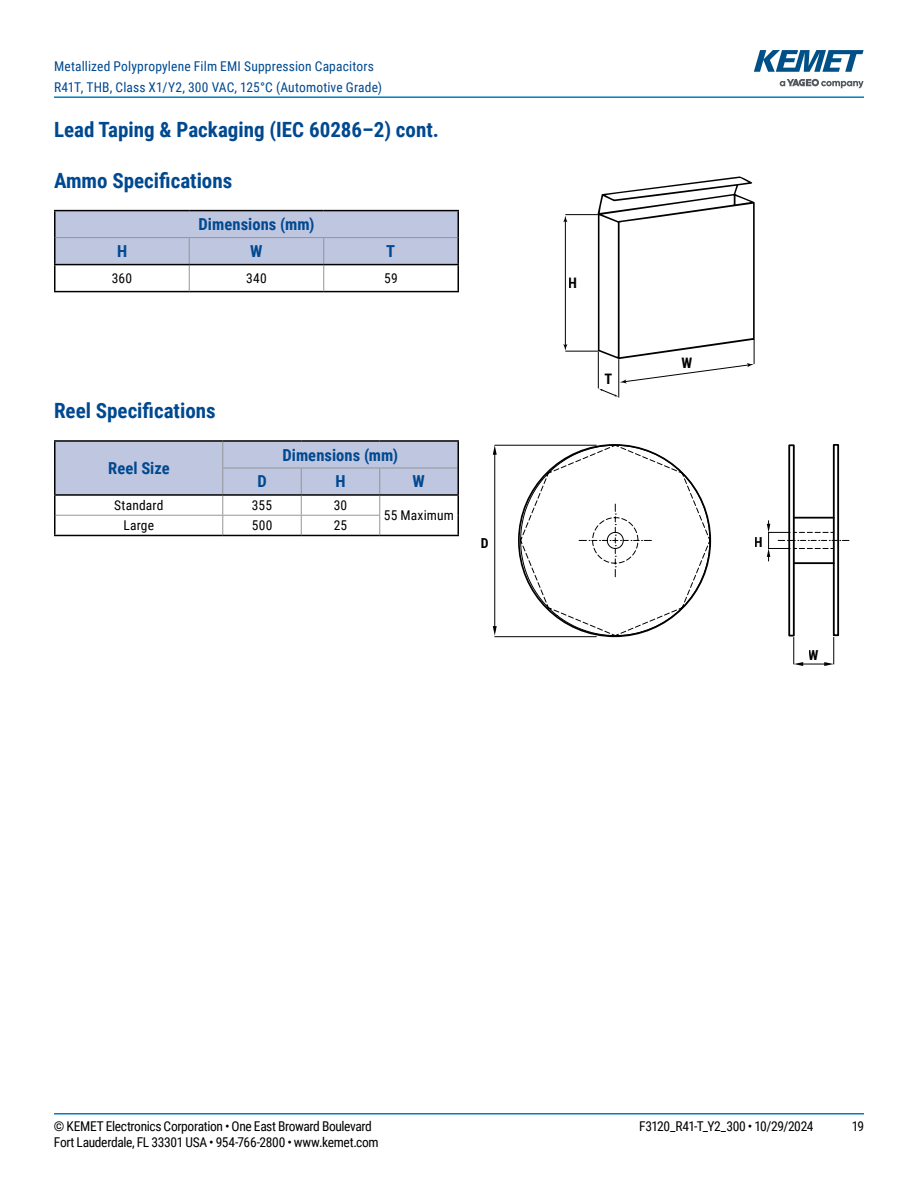
<style>
.page{position:relative;width:918px;height:1188px;background:#fff}
.page>*{position:absolute;margin:0;border:0;box-sizing:border-box;transform-origin:0 0}
.t1{font:700 21px "Roboto Condensed";color:#004990}
.t2{font:700 16.5px "Roboto Condensed";letter-spacing:.005em;color:#004990}
.t3{font:700 14.4px "Roboto Condensed";color:#000}
.t4{font:700 13.8px "Roboto Condensed";color:#000}
.t5{font:13.5px "Roboto Condensed";letter-spacing:-.025em;color:#000}
.t6{font:13.5px/21px "Roboto Condensed";letter-spacing:.01em;color:#004990}
.t7{font:13.5px "Roboto Condensed";letter-spacing:.01em;color:#000}
</style>
<div class="page">
<hr style="left:54px;top:1113px;width:810px;height:2px;background:#007dc3">
<hr style="left:54px;top:96px;width:810px;height:2px;background:#007dc3">
<svg style="left:780px;top:79px;width:84px;height:9px"></svg>
<svg style="left:754px;top:50px;width:110px;height:22px"></svg>
<hr style="left:54px;top:210px;width:135px;height:1px;background:#000">
<hr style="left:54px;top:211px;width:2px;height:27px;background:#000">
<hr style="left:189px;top:210px;width:135px;height:1px;background:#000">
<hr style="left:324px;top:210px;width:135px;height:1px;background:#000">
<hr style="left:54px;top:238px;width:2px;height:26px;background:#000">
<hr style="left:54px;top:265px;width:2px;height:26px;background:#000">
<hr style="left:54px;top:291px;width:135px;height:1px;background:#000">
<hr style="left:189px;top:291px;width:135px;height:1px;background:#000">
<hr style="left:324px;top:291px;width:135px;height:1px;background:#000">
<svg style="left:55px;top:211px;width:404px;height:80px"></svg>
<hr style="left:54px;top:264px;width:135px;height:1px;background:#000">
<hr style="left:189px;top:264px;width:135px;height:1px;background:#000">
<hr style="left:324px;top:264px;width:135px;height:1px;background:#000">
<hr style="left:54px;top:440px;width:169px;height:2px;background:#000">
<hr style="left:223px;top:440px;width:78px;height:2px;background:#000">
<hr style="left:301px;top:440px;width:79px;height:2px;background:#000">
<hr style="left:380px;top:440px;width:79px;height:2px;background:#000">
<svg style="left:54px;top:441px;width:405px;height:94px"></svg>
<hr style="left:380px;top:535px;width:79px;height:1px;background:#000">
<hr style="left:54px;top:515px;width:2px;height:20px;background:#000">
<hr style="left:54px;top:535px;width:169px;height:1px;background:#000">
<hr style="left:223px;top:535px;width:78px;height:1px;background:#000">
<hr style="left:301px;top:535px;width:79px;height:1px;background:#000">
<svg style="left:494px;top:445px;width:356px;height:220px"></svg>
<svg style="left:493px;top:445px;width:4px;height:10px"></svg>
<div style="left:788px;top:444px;width:7px;height:192px;border:2px solid #000"></div>
<svg style="left:493px;top:626px;width:4px;height:10px"></svg>
<svg style="left:767px;top:524px;width:3px;height:8px"></svg>
<svg style="left:767px;top:548px;width:3px;height:9px"></svg>
<svg style="left:824px;top:662px;width:10px;height:4px"></svg>
<svg style="left:794px;top:662px;width:9px;height:4px"></svg>
<div style="left:833px;top:444px;width:6px;height:192px;border:2px solid #000"></div>
<hr style="left:794px;top:517px;width:40px;height:2px;background:#000">
<hr style="left:794px;top:562px;width:40px;height:2px;background:#000">
<hr style="left:598px;top:351px;width:1px;height:37px;background:#000">
<hr style="left:619px;top:359px;width:1px;height:38px;background:#000">
<hr style="left:565px;top:214px;width:33px;height:1px;background:#000">
<hr style="left:565px;top:351px;width:33px;height:1px;background:#000">
<hr style="left:565px;top:221px;width:1px;height:125px;background:#000">
<svg style="left:563px;top:344px;width:4px;height:7px"></svg>
<svg style="left:563px;top:216px;width:4px;height:6px"></svg>
<svg style="left:598px;top:176px;width:157px;height:207px"></svg>
<svg style="left:599px;top:389px;width:19px;height:8px"></svg>
<p class="t6" style="left:54px;top:55px;width:330px">Metallized Polypropylene Film EMI Suppression Capacitors<br>R41T, THB, Class X1/Y2, 300 VAC, 125°C (Automotive Grade)</p>
<h1 class="t1" style="left:54px;top:115px;width:386px">Lead Taping &amp; Packaging (IEC 60286–2) cont.</h1>
<h1 class="t1" style="left:54px;top:165px;width:180px">Ammo Specifications</h1>
<p class="t2" style="left:199px;top:213px;width:117px">Dimensions (mm)</p>
<p class="t2" style="left:117px;top:240px;width:12px">H</p>
<p class="t2" style="left:250px;top:240px;width:14px">W</p>
<p class="t2" style="left:386px;top:240px;width:10px">T</p>
<p class="t5" style="left:112px;top:269px;width:22px">360</p>
<p class="t5" style="left:246px;top:269px;width:22px">340</p>
<p class="t5" style="left:384px;top:269px;width:15px">59</p>
<h1 class="t1" style="left:54px;top:396px;width:163px">Reel Specifications</h1>
<p class="t2" style="left:108px;top:457px;width:63px">Reel Size</p>
<p class="t2" style="left:282px;top:443px;width:117px">Dimensions (mm)</p>
<p class="t2" style="left:257px;top:470px;width:11px">D</p>
<p class="t2" style="left:335px;top:470px;width:12px">H</p>
<p class="t2" style="left:413px;top:470px;width:14px">W</p>
<p class="t7" style="left:114px;top:496px;width:51px">Standard</p>
<p class="t5" style="left:252px;top:496px;width:22px">355</p>
<p class="t5" style="left:334px;top:496px;width:15px">30</p>
<p class="t5" style="left:123px;top:516px;width:32px">Large</p>
<p class="t5" style="left:252px;top:516px;width:22px">500</p>
<p class="t5" style="left:334px;top:516px;width:15px">25</p>
<p class="t7" style="left:384px;top:506px;width:72px">55 Maximum</p>
<p class="t4" style="left:480px;top:534px;width:9px">D</p>
<p class="t3" style="left:569px;top:273px;width:10px">H</p>
<p class="t3" style="left:605px;top:368px;width:9px">T</p>
<p class="t3" style="left:681px;top:353px;width:12px">W</p>
<p class="t4" style="left:755px;top:532px;width:10px">H</p>
<p class="t4" style="left:809px;top:646px;width:12px">W</p>
<p class="t5" style="left:54px;top:1116px;width:319px">© KEMET Electronics Corporation • One East Broward Boulevard</p>
<p class="t5" style="left:639px;top:1116px;width:176px">F3120_R41-T_Y2_300 • 10/29/2024</p>
<p class="t5" style="left:852px;top:1116px;width:14px">19</p>
<p class="t5" style="left:54px;top:1133px;width:326px">Fort Lauderdale, FL 33301 USA • 954-766-2800 • www.kemet.com</p>
</div>
